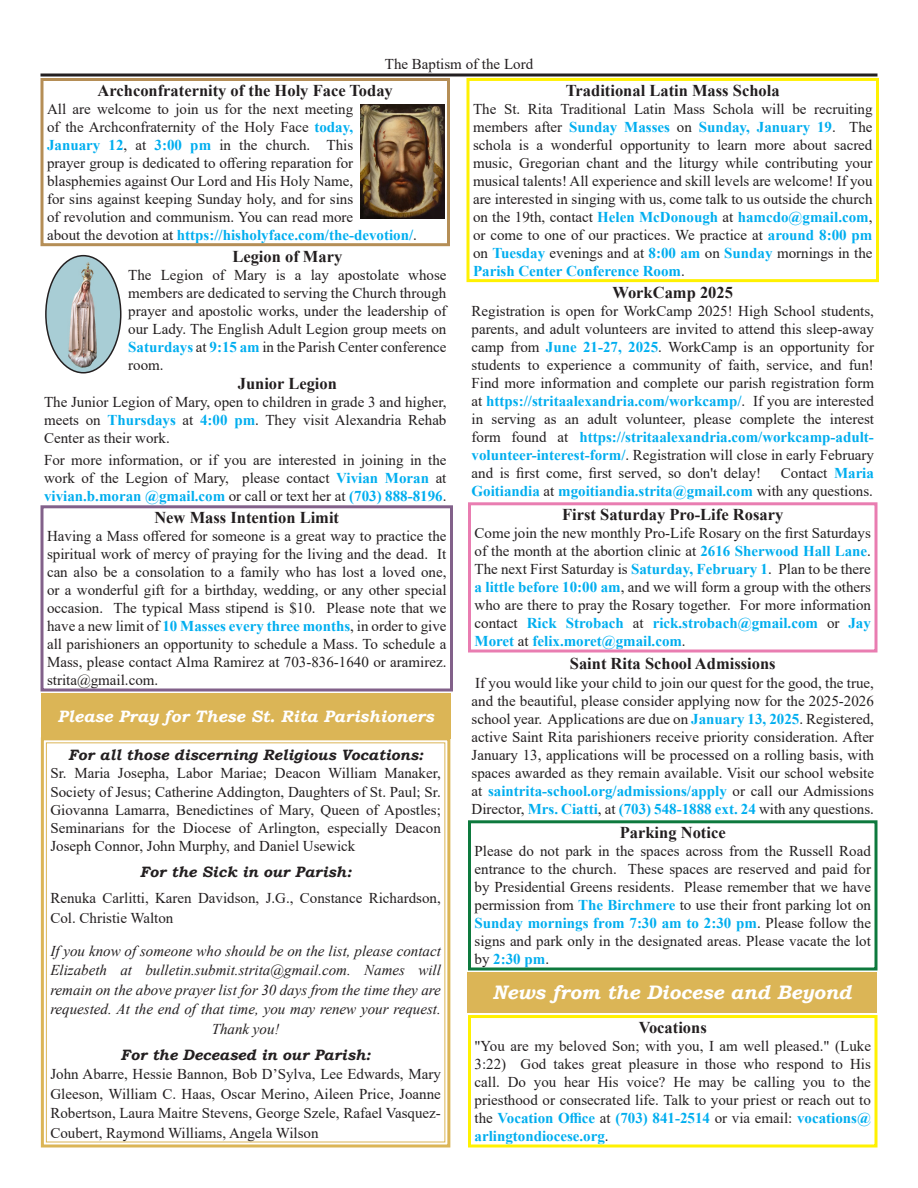
<style>
.page{position:relative;width:918px;height:1188px;background:#fff}
.page>*{position:absolute;margin:0;border:0;box-sizing:border-box;transform-origin:0 0}
.t1{font:italic 700 19.5px "Bookman Old Style";color:#fff}
.t2{font:700 16.5px "Times New Roman";color:#221e1f}
.t3{font:italic 700 16.5px "Bookman Old Style";color:#fff}
.t4{font:700 16.5px "Times New Roman";color:#231f20}
.t5{font:15px/18px "Times New Roman";color:#221e1f;text-align:justify}
.t6{font:15px/18px "Times New Roman";color:#231f20;text-align:justify}
.t7{font:italic 15px/19.5px "Times New Roman";color:#231f20;text-align:center}
.t8{font:italic 700 15px "Bookman Old Style";color:#231f20}
.t9{font:700 15px/18px "Times New Roman";color:#00aeef;text-align:right}
.s1{font-weight:700;color:#00aeef}
.s2{font-weight:400;color:#221e1f}
</style>
<div class="page">
<hr style="left:40px;top:74px;width:838px;height:3px;background:#231f20">
<div style="left:41px;top:693px;width:409px;height:46px;background:#dbb556"></div>
<div style="left:467px;top:972px;width:410px;height:40px;background:#dbb556"></div>
<svg style="left:40px;top:736px;width:411px;height:412px"></svg>
<div style="left:468px;top:820px;width:410px;height:150px;border:3px solid #0d793d"></div>
<div style="left:468px;top:502px;width:410px;height:150px;border:3px solid #e97db1"></div>
<div style="left:40px;top:78px;width:410px;height:168px;border:3px solid #b58e56"></div>
<div style="left:468px;top:1015px;width:410px;height:133px;border:3px solid #fff101"></div>
<img style="left:46px;top:256px;width:73px;height:117px">
<div style="left:45px;top:255px;width:77px;height:118px;border:2px solid #231f20;border-radius:50%"></div>
<div style="left:40px;top:505px;width:413px;height:187px;border:3px solid #82618a"></div>
<img style="left:360px;top:104px;width:84px;height:115px">
<div style="left:466px;top:78px;width:413px;height:204px;border:3px solid #fff101"></div>
<p class="t6" style="left:385px;top:54px;width:150px">The Baptism of the Lord</p>
<p class="t2" style="left:98px;top:78px;width:297px">Archconfraternity of the Holy Face Today</p>
<p class="t5" style="left:47px;top:99px;width:371px;text-align:left">All are welcome to join us for the next meeting<br>of the Archconfraternity of the Holy Face <span class="s1">today,<br>January 12</span>, at <span class="s1">3:00 pm</span> in the church. This<br>prayer group is dedicated to offering reparation for blasphemies against Our Lord and His Holy Name,<br>for sins against keeping Sunday holy, and for sins<br>of revolution and communism. You can read more<br>about the devotion at <span class="s1">https://hisholyface.com/the-devotion/</span>.</p>
<p class="t2" style="left:232px;top:244px;width:111px">Legion of Mary</p>
<p class="t5" style="left:128px;top:265px;width:320px">The Legion of Mary is a lay apostolate whose members are dedicated to serving the Church through prayer and apostolic works, under the leadership of our Lady. The English Adult Legion group meets on <span class="s1">Saturdays</span> at <span class="s1">9:15 am</span> in the Parish Center conference room.</p>
<p class="t2" style="left:238px;top:372px;width:101px">Junior Legion</p>
<p class="t5" style="left:44px;top:393px;width:404px">The Junior Legion of Mary, open to children in grade 3 and higher, meets on <span class="s1">Thursdays</span> at <span class="s1">4:00 pm</span>. They visit Alexandria Rehab Center as their work.</p>
<p class="t5" style="left:44px;top:450px;width:404px">For more information, or if you are interested in joining in the work of the Legion of Mary, please contact <span class="s1">Vivian Moran</span> at <span class="s1">vivian.b.moran @gmail.com</span> or call or text her at <span class="s1">(703) 888-8196</span>.</p>
<p class="t2" style="left:154px;top:506px;width:186px">New Mass Intention Limit</p>
<p class="t5" style="left:47px;top:526px;width:401px">Having a Mass offered for someone is a great way to practice the spiritual work of mercy of praying for the living and the dead. It can also be a consolation to a family who has lost a loved one, or a wonderful gift for a birthday, wedding, or any other special occasion. The typical Mass stipend is $10. Please note that we have a new limit of <span class="s1">10 Masses every three months</span>, in order to give all parishioners an opportunity to schedule a Mass. To schedule a Mass, please contact Alma Ramirez at 703-836-1640 or aramirez. strita@gmail.com.</p>
<p class="t3" style="left:57px;top:704px;width:378px">Please Pray for These St. Rita Parishioners</p>
<p class="t8" style="left:68px;top:744px;width:357px">For all those discerning Religious Vocations:</p>
<p class="t5" style="left:50px;top:764px;width:392px">Sr. Maria Josepha, Labor Mariae; Deacon William Manaker, Society of Jesus; Catherine Addington, Daughters of St. Paul; Sr.<br>Giovanna Lamarra, Benedictines of Mary, Queen of Apostles; Seminarians for the Diocese of Arlington, especially Deacon Joseph Connor, John Murphy, and Daniel Usewick</p>
<p class="t8" style="left:140px;top:861px;width:213px">For the Sick in our Parish:</p>
<p class="t6" style="left:50px;top:888px;width:392px;line-height:19.5px">Renuka Carlitti, Karen Davidson, J.G., Constance Richardson,<br>Col. Christie Walton</p>
<p class="t7" style="left:50px;top:941px;width:392px">If you know of someone who should be on the list, please contact Elizabeth at bulletin.submit.strita@gmail.com. Names will remain on the above prayer list for 30 days from the time they are requested. At the end of that time, you may renew your request.<br>Thank you!</p>
<p class="t8" style="left:121px;top:1044px;width:252px">For the Deceased in our Parish:</p>
<p class="t6" style="left:50px;top:1064px;width:392px;line-height:19.5px">John Abarre, Hessie Bannon, Bob D’Sylva, Lee Edwards, Mary Gleeson, William C. Haas, Oscar Merino, Aileen Price, Joanne Robertson, Laura Maitre Stevens, George Szele, Rafael Vasquez-Coubert, Raymond Williams, Angela Wilson</p>
<p class="t2" style="left:566px;top:78px;width:215px">Traditional Latin Mass Schola</p>
<p class="t5" style="left:473px;top:99px;width:401px">The St. Rita Traditional Latin Mass Schola will be recruiting members after <span class="s1">Sunday Masses</span> on <span class="s1">Sunday, January 19</span>. The schola is a wonderful opportunity to learn more about sacred music, Gregorian chant and the liturgy while contributing your musical talents! All experience and skill levels are welcome! If you are interested in singing with us, come talk to us outside the church on the 19th, contact <span class="s1">Helen McDonough</span> at <span class="s1">hamcdo@gmail.com</span>, or come to one of our practices. We practice at <span class="s1">around 8:00 pm </span>on <span class="s1">Tuesday</span> evenings and at <span class="s1">8:00 am</span> on <span class="s1">Sunday</span> mornings in the <span class="s1">Parish Center Conference Room</span>.</p>
<p class="t2" style="left:612px;top:281px;width:122px">WorkCamp 2025</p>
<p class="t5" style="left:472px;top:302px;width:404px">Registration is open for WorkCamp 2025! High School students, parents, and adult volunteers are invited to attend this sleep-away camp from <span class="s1">June 21-27, 2025</span>. WorkCamp is an opportunity for students to experience a community of faith, service, and fun!<br>Find more information and complete our parish registration form at <span class="s1">https://stritaalexandria.com/workcamp/</span>. If you are interested in serving as an adult volunteer, please complete the interest form found at <span class="s1">https://stritaalexandria.com/workcamp-adult&shy;volunteer-interest-form/</span>. Registration will close in early February and is first come, first served, so don't delay!</p>
<p class="t9" style="left:472px;top:464px;width:404px"><span class="s2">Contact</span> Maria<br>Goitiandia <span class="s2">at</span> mgoitiandia.strita@gmail.com <span class="s2">with any questions.</span></p>
<p class="t2" style="left:562px;top:503px;width:223px">First Saturday Pro-Life Rosary</p>
<p class="t5" style="left:475px;top:523px;width:398px">Come join the new monthly Pro-Life Rosary on the first Saturdays of the month at the abortion clinic at <span class="s1">2616 Sherwood Hall Lane</span>.<br>The next First Saturday is <span class="s1">Saturday, February 1</span>. Plan to be there <span class="s1">a little before 10:00 am</span>, and we will form a group with the others who are there to pray the Rosary together. For more information contact <span class="s1">Rick Strobach</span> at <span class="s1">rick.strobach@gmail.com</span> or <span class="s1">Jay Moret</span> at <span class="s1">felix.moret@gmail.com</span>.</p>
<p class="t2" style="left:570px;top:651px;width:207px">Saint Rita School Admissions</p>
<p class="t5" style="left:472px;top:674px;width:404px">If you would like your child to join our quest for the good, the true, and the beautiful, please consider applying now for the 2025-2026 school year. Applications are due on <span class="s1">January 13, 2025</span>. Registered, active Saint Rita parishioners receive priority consideration. After January 13, applications will be processed on a rolling basis, with spaces awarded as they remain available. Visit our school website at <span class="s1">saintrita-school.org/admissions/apply</span> or call our Admissions Director, <span class="s1">Mrs. Ciatti</span>, at <span class="s1">(703) 548-1888 ext. 24</span> with any questions.</p>
<p class="t2" style="left:620px;top:821px;width:107px">Parking Notice</p>
<p class="t5" style="left:475px;top:841px;width:398px">Please do not park in the spaces across from the Russell Road entrance to the church. These spaces are reserved and paid for by Presidential Greens residents. Please remember that we have permission from <span class="s1">The Birchmere</span> to use their front parking lot on <span class="s1">Sunday mornings from 7:30 am to 2:30 pm</span>. Please follow the signs and park only in the designated areas. Please vacate the lot by <span class="s1">2:30 pm</span>.</p>
<p class="t1" style="left:492px;top:978px;width:361px">News from the Diocese and Beyond</p>
<p class="t4" style="left:639px;top:1016px;width:70px">Vocations</p>
<p class="t6" style="left:475px;top:1036px;width:398px">"You are my beloved Son; with you, I am well pleased." (Luke 3:22) God takes great pleasure in those who respond to His call. Do you hear His voice? He may be calling you to the priesthood or consecrated life. Talk to your priest or reach out to the <span class="s1">Vocation Office</span> at <span class="s1">(703) 841-2514</span> or via email: <span class="s1">vocations@ arlingtondiocese.org</span>.</p>
</div>
